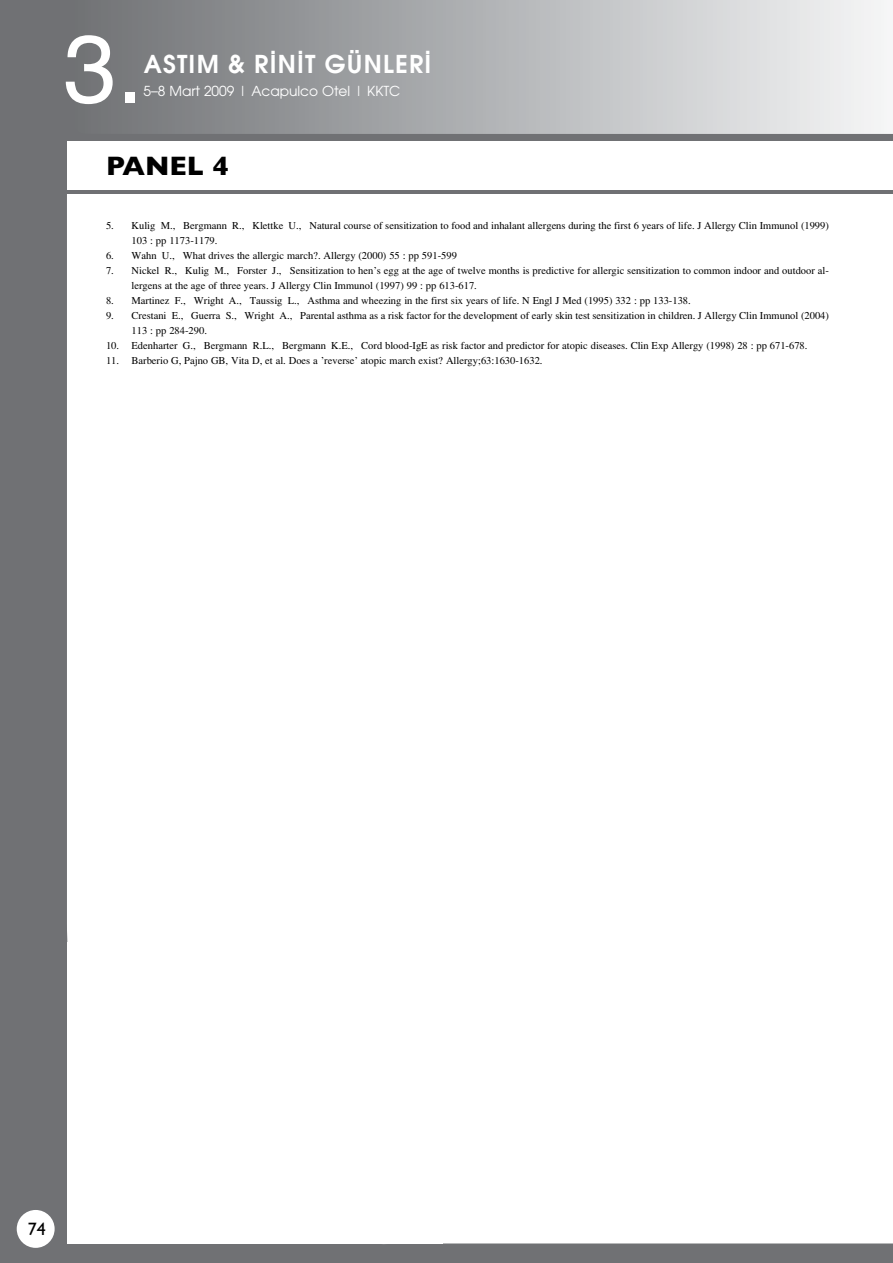
<style>
.page{position:relative;width:893px;height:1263px;background:#707174}
.page>*{position:absolute;margin:0;border:0;box-sizing:border-box;transform-origin:0 0}
.t1{font:95.85px "Helvetica";color:#fff}
.t2{font:700 27px "Gill Sans";color:#000}
.t3{font:24.6px "Avant Garde Demi";letter-spacing:.05em;color:#fff}
.t4{font:18px "Gill Sans";color:#000}
.t5{font:13.8px "Avant Garde";color:#fff}
.t6{font:10.5px/15px "Times Turk";color:#000}
</style>
<div class="page">
<div style="left:67px;top:204px;width:826px;height:1041px;background:#fff"></div>
<div style="left:17px;top:1210px;width:38px;height:38px;background:#fff;border-radius:50%"></div>
<svg style="left:138px;top:0;width:755px;height:134px;background:#b6b8ba"></svg>
<div style="left:67px;top:141px;width:826px;height:63px;background:#fff"></div>
<div style="left:67px;top:943px;width:376px;height:301px;background:#fff"></div>
<hr style="left:67px;top:190px;width:826px;height:4px;background:#6f7073">
<h1 class="t1" style="left:63px;top:33px;width:81px">3.</h1>
<h3 class="t3" style="left:144px;top:50px;width:289px">ASTIM &amp; R‹N‹T GÜNLER‹</h3>
<h3 class="t5" style="left:143px;top:83px;width:259px">5–8 Mart 2009 | Acapulco Otel | KKTC</h3>
<h2 class="t2" style="left:106px;top:157px;width:124px">PANEL 4</h2>
<p class="t6" style="left:132px;top:219px;width:699px;text-indent:-26px">5. Kulig M., Bergmann R., Klettke U., Natural course of sensitization to food and inhalant allergens during the first 6 years of life. J Allergy Clin Immunol (1999)<br>103 : pp 1173-1179.</p>
<p class="t6" style="left:106px;top:249px;width:352px">6. Wahn U., What drives the allergic march?. Allergy (2000) 55 : pp 591-599</p>
<p class="t6" style="left:132px;top:264px;width:699px;text-indent:-26px">7. Nickel R., Kulig M., Forster J., Sensitization to hen’s egg at the age of twelve months is predictive for allergic sensitization to common indoor and outdoor al&shy;lergens at the age of three years. J Allergy Clin Immunol (1997) 99 : pp 613-617.</p>
<p class="t6" style="left:106px;top:294px;width:586px">8. Martinez F., Wright A., Taussig L., Asthma and wheezing in the first six years of life. N Engl J Med (1995) 332 : pp 133-138.</p>
<p class="t6" style="left:132px;top:309px;width:699px;text-indent:-26px">9. Crestani E., Guerra S., Wright A., Parental asthma as a risk factor for the development of early skin test sensitization in children. J Allergy Clin Immunol (2004)<br>113 : pp 284-290.</p>
<p class="t6" style="left:106px;top:339px;width:703px">10. Edenharter G., Bergmann R.L., Bergmann K.E., Cord blood-IgE as risk factor and predictor for atopic diseases. Clin Exp Allergy (1998) 28 : pp 671-678.</p>
<p class="t6" style="left:106px;top:354px;width:438px">11. Barberio G, Pajno GB, Vita D, et al. Does a ’reverse’ atopic march exist? Allergy;63:1630-1632.</p>
<h3 class="t4" style="left:28px;top:1223px;width:19px">74</h3>
</div>
